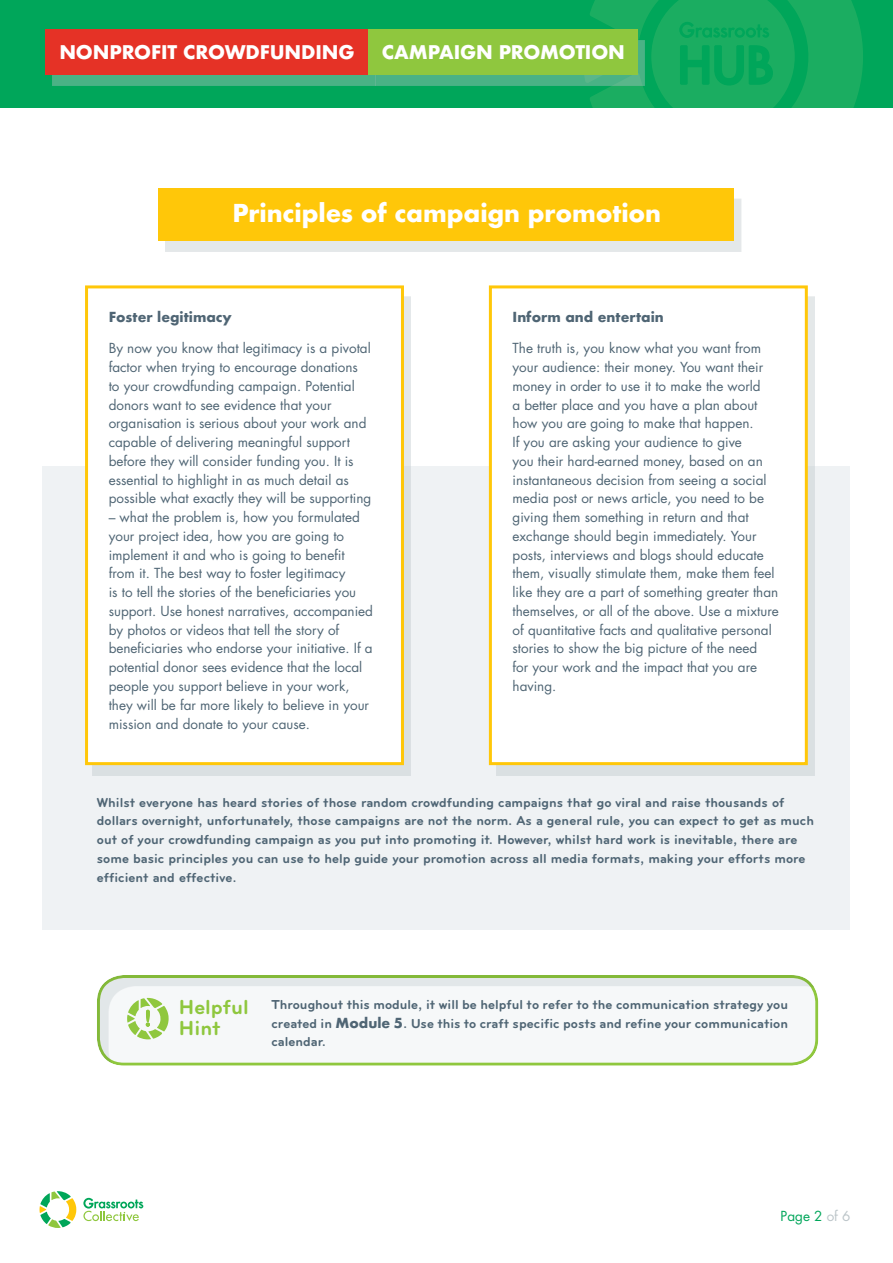
<style>
.page{position:relative;width:893px;height:1263px;background:#fff}
.page>*{position:absolute;margin:0;border:0;box-sizing:border-box;transform-origin:0 0}
.t1{font:700 24px "Futura";letter-spacing:-.005em;color:#fff}
.t2{font:700 21px/21px "Bryant";color:#8fc73e}
.t3{font:700 18.3px "Futura";letter-spacing:-.005em;color:#fff}
.t4{font:13.5px/18.8px "Futura";color:#4f6574}
.t5{font:700 13.5px/18.8px "Bryant";color:#4f6574}
.t6{font:700 13.5px "Futura";color:#4f6574}
.t7{font:13.5px "Futura";color:#00a65a}
.s1{font-family:"Futura"}
.s2{color:#bcc5c9}
</style>
<div class="page">
<svg style="left:40px;top:1191px;width:36px;height:37px"></svg>
<svg style="left:83px;top:1198px;width:60px;height:23px"></svg>
<div style="left:42px;top:466px;width:808px;height:464px;background:#eff2f4"></div>
<div style="left:92px;top:296px;width:319px;height:480px;background:#dae0e2"></div>
<div style="left:85px;top:285px;width:319px;height:480px;background:#fff;border:3px solid #ffc709"></div>
<div style="left:165px;top:198px;width:576px;height:54px;background:#e4e8e9"></div>
<div style="left:158px;top:188px;width:576px;height:53px;background:#ffc709"></div>
<div style="left:496px;top:296px;width:319px;height:480px;background:#dae0e2"></div>
<div style="left:489px;top:285px;width:319px;height:480px;background:#fff;border:3px solid #ffc709"></div>
<div style="left:97px;top:973px;width:721px;height:93px;background:#bcc5c9;opacity:.3"></div>
<svg style="left:127px;top:998px;width:42px;height:41px"></svg>
<div style="left:0;top:0;width:893px;height:107px;background:#00a65a"></div>
<svg style="left:590px;top:0;width:273px;height:107px"></svg>
<div style="left:52px;top:40px;width:324px;height:46px;background:#4ab285"></div>
<div style="left:45px;top:29px;width:324px;height:46px;background:#e53226"></div>
<div style="left:375px;top:40px;width:270px;height:46px;background:#bcc5c9;opacity:.4"></div>
<div style="left:369px;top:29px;width:269px;height:46px;background:#8fc73e"></div>
<h3 class="t3" style="left:59px;top:38px;width:297px">NONPROFIT CROWDFUNDING</h3>
<h3 class="t3" style="left:382px;top:39px;width:245px">CAMPAIGN PROMOTION</h3>
<h1 class="t1" style="left:233px;top:195px;width:430px">Principles of campaign promotion</h1>
<p class="t6" style="left:109px;top:307px;width:125px">Foster legitimacy</p>
<p class="t4" style="left:109px;top:339px;width:264px">By now you know that legitimacy is a pivotal factor when trying to encourage donations to your crowdfunding campaign. Potential donors want to see evidence that your organisation is serious about your work and capable of delivering meaningful support before they will consider funding you. It is essential to highlight in as much detail as possible what exactly they will be supporting</p>
<p class="t4" style="left:109px;top:508px;width:266px">– what the problem is, how you formulated your project idea, how you are going to implement it and who is going to benefit from it. The best way to foster legitimacy<br>is to tell the stories of the beneficiaries you support. Use honest narratives, accompanied by photos or videos that tell the story of beneficiaries who endorse your initiative. If a potential donor sees evidence that the local people you support believe in your work, they will be far more likely to believe in your mission and donate to your cause.</p>
<p class="t6" style="left:513px;top:307px;width:153px">Inform and entertain</p>
<p class="t4" style="left:513px;top:339px;width:268px">The truth is, you know what you want from your audience: their money. You want their money in order to use it to make the world<br>a better place and you have a plan about how you are going to make that happen.<br>If you are asking your audience to give<br>you their hard-earned money, based on an instantaneous decision from seeing a social media post or news article, you need to be giving them something in return and that exchange should begin immediately. Your posts, interviews and blogs should educate them, visually stimulate them, make them feel like they are a part of something greater than themselves, or all of the above. Use a mixture of quantitative facts and qualitative personal stories to show the big picture of the need<br>for your work and the impact that you are having.</p>
<p class="t5" style="left:97px;top:793px;width:719px">Whilst everyone has heard stories of those random crowdfunding campaigns that go viral and raise thousands of dollars overnight, unfortunately, those campaigns are not the norm. As a general rule, you can expect to get as much out of your crowdfunding campaign as you put into promoting it. However, whilst hard work is inevitable, there are some basic principles you can use to help guide your promotion across all media formats, making your efforts more efficient and effective.</p>
<h2 class="t2" style="left:178px;top:997px;width:72px">Helpful<br>Hint</h2>
<p class="t5" style="left:271px;top:995px;width:518px;text-align:justify">Throughout this module, it will be helpful to refer to the communication strategy you created in <span class="s1">Module 5</span>. Use this to craft specific posts and refine your communication calendar.</p>
<p class="t7" style="left:781px;top:1207px;width:71px">Page 2 <span class="s2">of 6</span></p>
</div>
